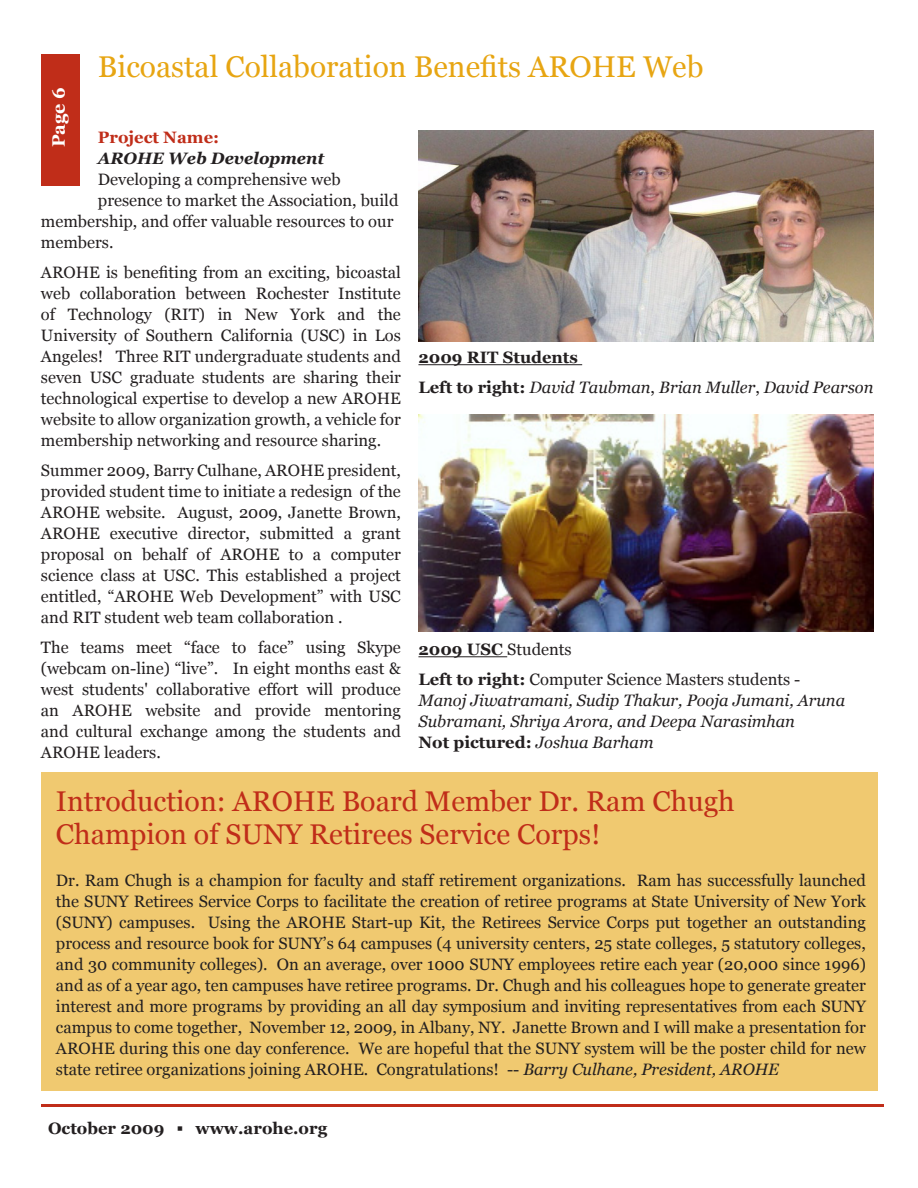
<style>
.page{position:relative;width:918px;height:1188px;background:#fff}
.page>*{position:absolute;margin:0;border:0;box-sizing:border-box;transform-origin:0 0}
.t1{font:30px "Georgia";color:#e7a512}
.t2{font:28.5px "Georgia";color:#c02d19}
.t3{font:700 18px "Georgia";color:#fff}
.t4{font:16.5px/21px "Georgia";color:#231f20;text-align:justify}
.t5{font:italic 16.5px/21px "Georgia";color:#231f20}
.t6{font:700 16.5px "Georgia";color:#231f20}
.t7{font:italic 700 16.5px "Georgia";color:#231f20}
.t8{font:700 16.5px "Georgia";color:#c02d19}
.s1{font-weight:700;font-style:normal}
.s2{font-style:normal}
.s3{font-weight:700}
.s4{font-weight:400;font-style:italic}
.s5{font-style:italic}
.s6{font-family:"Times New Roman"}
</style>
<div class="page">
<div style="left:41px;top:54px;width:39px;height:132px;background:#c02d19"></div>
<hr style="left:41px;top:1104px;width:843px;height:3px;background:#c02d19">
<img style="left:418px;top:130px;width:455px;height:211px">
<hr style="left:418px;top:364px;width:164px;height:1px;background:#231f20">
<img style="left:418px;top:415px;width:455px;height:217px">
<hr style="left:418px;top:656px;width:89px;height:1px;background:#231f20">
<div style="left:41px;top:772px;width:837px;height:319px;background:#f0c970"></div>
<p class="t1" style="left:98px;top:49px;width:607px">Bicoastal Collaboration Benefits AROHE Web</p>
<p class="t3" style="left:48px;top:147px;width:62px;rotate:-90deg">Page 6</p>
<p class="t8" style="left:98px;top:128px;width:123px">Project Name:</p>
<p class="t7" style="left:98px;top:149px;width:228px">AROHE Web Development</p>
<p class="t4" style="left:98px;top:169px;width:244px">Developing a comprehensive web</p>
<p class="t4" style="left:98px;top:190px;width:302px">presence to market the Association, build</p>
<p class="t4" style="left:41px;top:211px;width:354px">membership, and offer valuable resources to our</p>
<p class="t4" style="left:41px;top:232px;width:74px">members.</p>
<p class="t4" style="left:41px;top:262px;width:362px">AROHE is benefiting from an exciting, bicoastal web collaboration between Rochester Institute of Technology (RIT) in New York and the University of Southern California (USC) in Los Angeles! Three RIT undergraduate students and seven USC graduate students are sharing their technological expertise to develop a new AROHE website to allow organization growth, a vehicle for membership networking and resource sharing.</p>
<p class="t4" style="left:41px;top:460px;width:362px">Summer 2009, Barry Culhane, AROHE president, provided student time to initiate a redesign of the AROHE website. August, 2009, Janette Brown, AROHE executive director, submitted a grant proposal on behalf of AROHE to a computer science class at USC. This established a project entitled, “AROHE Web Development” with USC and RIT student web team collaboration .</p>
<p class="t4" style="left:41px;top:637px;width:361px">The teams meet “face to face” using Skype (webcam on-line) “live”. In eight months east &amp; west students' collaborative effort will produce an AROHE website and provide mentoring and cultural exchange among the students and AROHE leaders.</p>
<p class="t6" style="left:418px;top:348px;width:161px">2009 RIT Students</p>
<p class="t5" style="left:418px;top:377px;width:457px"><span class="s1">Left to right:</span> David Taubman<span class="s2">,</span> Brian Muller<span class="s2">,</span> David Pearson</p>
<p class="t4" style="left:418px;top:639px;width:155px"><span class="s3">2009 USC</span> Students</p>
<p class="t4" style="left:418px;top:669px;width:383px"><span class="s3">Left to right:</span> Computer Science Masters students -</p>
<p class="t5" style="left:418px;top:690px;width:428px">Manoj Jiwatramani, Sudip Thakur, Pooja Jumani, Aruna<br>Subramani, Shriya Arora, and Deepa Narasimhan</p>
<p class="t6" style="left:418px;top:733px;width:237px">Not pictured: <span class="s4">Joshua Barham</span></p>
<p class="t2" style="left:56px;top:785px;width:680px">Introduction: AROHE Board Member Dr. Ram Chugh</p>
<p class="t2" style="left:56px;top:818px;width:546px">Champion of SUNY Retirees Service Corps!</p>
<p class="t4" style="left:56px;top:870px;width:812px">Dr. Ram Chugh is a champion for faculty and staff retirement organizations. Ram has successfully launched the SUNY Retirees Service Corps to facilitate the creation of retiree programs at State University of New York (SUNY) campuses. Using the AROHE Start-up Kit, the Retirees Service Corps put together an outstanding process and resource book for SUNY’s 64 campuses (4 university centers, 25 state colleges, 5 statutory colleges, and 30 community colleges). On an average, over 1000 SUNY employees retire each year (20,000 since 1996) and as of a year ago, ten campuses have retiree programs. Dr. Chugh and his colleagues hope to generate greater interest and more programs by providing an all day symposium and inviting representatives from each SUNY campus to come together, November 12, 2009, in Albany, NY. Janette Brown and I will make a presentation for AROHE during this one day conference. We are hopeful that the SUNY system will be the poster child for new state retiree organizations joining AROHE. Congratulations! -- <span class="s5">Barry Culhane, President, AROHE</span></p>
<p class="t6" style="left:48px;top:1119px;width:281px">October 2009 <span class="s6">▪</span> www.arohe.org</p>
</div>
